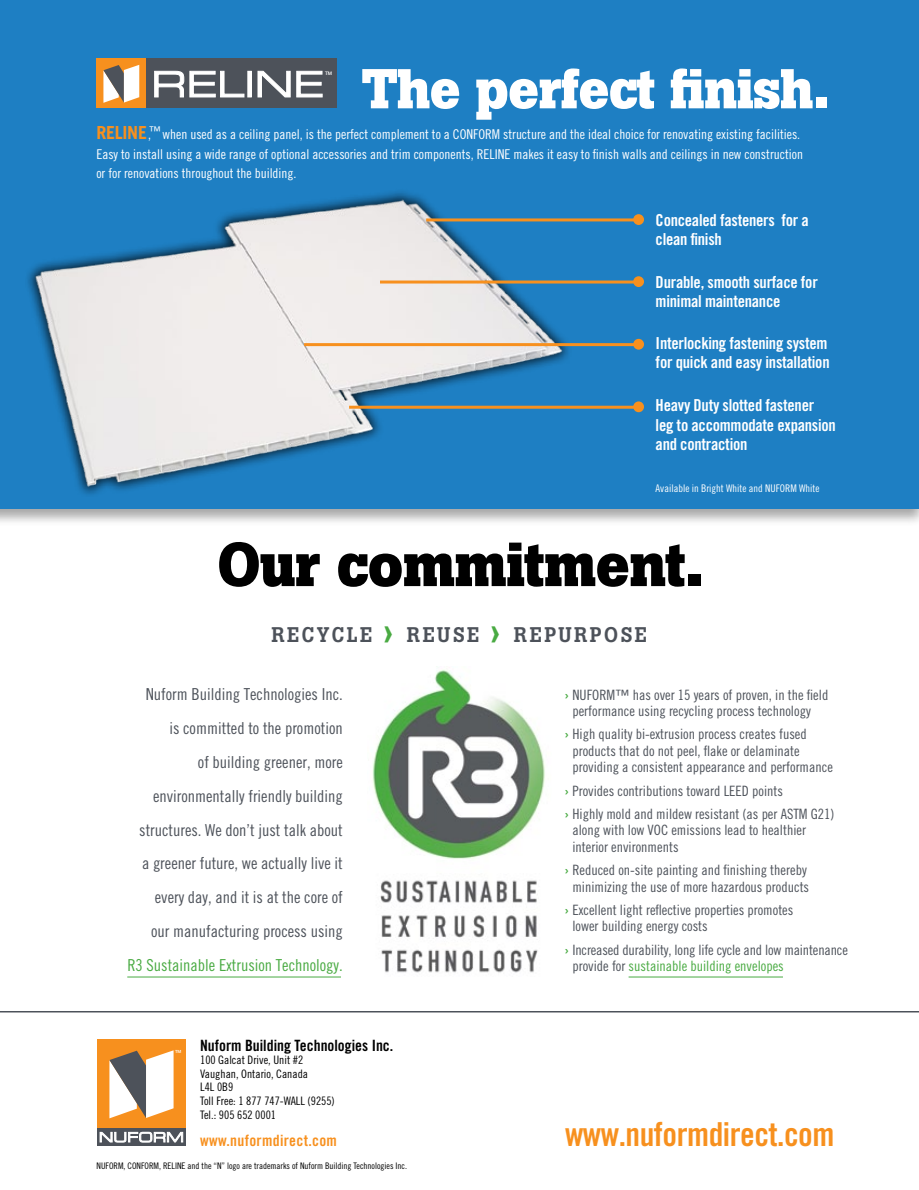
<style>
.page{position:relative;width:919px;height:1190px;background:#fff}
.page>*{position:absolute;margin:0;border:0;box-sizing:border-box;transform-origin:0 0}
.t1{font:700 61.5px "Boton";letter-spacing:-.015em;color:#000}
.t2{font:700 55.5px "Boton";letter-spacing:-.015em;color:#fff}
.t3{font:48px "Boton";color:#49aa42}
.t4{font:33px "Trade Gothic Bold Cond Twenty";letter-spacing:-.015em;color:#f7901e}
.t5{font:500 21px "Boton";letter-spacing:.11em;color:#4d525a}
.t6{font:16.5px/33.9px "Trade Gothic Cond Eighteen";color:#4d525a;text-align:right}
.t7{font:16.5px/19.5px "Trade Gothic Bold Cond Twenty";letter-spacing:-.015em;color:#fff}
.t8{font:15.6px "Trade Gothic Bold Cond Twenty";color:#000}
.t9{font:15.6px "Trade Gothic Bold Cond Twenty";letter-spacing:.02em;color:#f7901e}
.t10{font:14.25px/16.5px "Trade Gothic Cond Eighteen";color:#4d525a}
.t11{font:13.5px/19.5px "Trade Gothic Cond Eighteen";color:#fff}
.t12{font:11.7px/13.6px "Trade Gothic Cond Eighteen";color:#000}
.t13{font:10.5px "Trade Gothic Cond Eighteen";color:#fff}
.t14{font:9px "Trade Gothic Cond Eighteen";color:#000}
.t15{font:500 4.8px "Helvetica Neue";color:#fff}
.t16{font:500 4.2px "Helvetica Neue";color:#fff}
.s1{font-family:"Trade Gothic";font-weight:700;font-size:18px;color:#f7901e}
.s2{color:#49aa42}
.s3{font-family:"Trade Gothic Bold Cond Twenty";color:#49aa42}
</style>
<div class="page">
<hr style="left:0;top:1011px;width:918px;height:1px;background:#4d525a">
<div style="left:0;top:0;width:918px;height:526px;background:#000;opacity:.35"></div>
<div style="left:0;top:0;width:918px;height:508px;background:#1e7fc3"></div>
<div style="left:96px;top:59px;width:241px;height:49px;background:#4d525a"></div>
<svg style="left:154px;top:71px;width:90px;height:26px"></svg>
<div style="left:247px;top:71px;width:4px;height:26px;border:1px solid #fff"></div>
<svg style="left:257px;top:71px;width:65px;height:26px"></svg>
<div style="left:96px;top:59px;width:50px;height:49px;background:#f7901e"></div>
<svg style="left:103px;top:65px;width:36px;height:38px"></svg>
<img style="left:18px;top:191px;width:560px;height:318px">
<hr style="left:380px;top:280px;width:259px;height:3px;background:#f7901e">
<div style="left:633px;top:276px;width:11px;height:11px;background:#f7901e;border-radius:50%"></div>
<hr style="left:426px;top:218px;width:213px;height:3px;background:#f7901e">
<div style="left:633px;top:214px;width:11px;height:11px;background:#f7901e;border-radius:50%"></div>
<hr style="left:304px;top:343px;width:335px;height:3px;background:#f7901e">
<div style="left:633px;top:339px;width:11px;height:11px;background:#f7901e;border-radius:50%"></div>
<hr style="left:349px;top:406px;width:290px;height:3px;background:#f7901e">
<div style="left:633px;top:401px;width:11px;height:11px;background:#f7901e;border-radius:50%"></div>
<img style="left:918px;top:3px;width:1px;height:1010px">
<img style="left:372px;top:670px;width:173px;height:303px">
<svg style="left:97px;top:1128px;width:89px;height:18px"></svg>
<div style="left:97px;top:1039px;width:89px;height:89px;background:#f7901e"></div>
<svg style="left:100px;top:1132px;width:83px;height:10px"></svg>
<svg style="left:109px;top:1050px;width:64px;height:68px;background:#ccbcac"></svg>
<hr style="left:628px;top:977px;width:155px;height:1px;background:#49aa42">
<hr style="left:127px;top:977px;width:214px;height:1px;background:#49aa42">
<p class="t15" style="left:325px;top:70px;width:9px">TM</p>
<p class="t2" style="left:362px;top:56px;width:469px">The perfect finish.</p>
<p class="t11" style="left:96px;top:124px;width:708px"><span class="s1">RELINE</span>,<sup>™</sup> when used as a ceiling panel, is the perfect complement to a Conform structure and the ideal choice for renovating existing facilities.<br>Easy to install using a wide range of optional accessories and trim components, Reline makes it easy to finish walls and ceilings in new construction or for renovations throughout the building.</p>
<p class="t7" style="left:655px;top:210px;width:155px">Concealed fasteners for a clean finish</p>
<p class="t7" style="left:655px;top:272px;width:164px">Durable, smooth surface for minimal maintenance</p>
<p class="t7" style="left:655px;top:333px;width:175px">Interlocking fastening system for quick and easy installation</p>
<p class="t7" style="left:655px;top:396px;width:182px">Heavy Duty slotted fastener leg to accommodate expansion and contraction</p>
<p class="t13" style="left:655px;top:482px;width:127px">Available in Bright White and NUFORM</p>
<p class="t13" style="left:799px;top:482px;width:22px">White</p>
<p class="t1" style="left:217px;top:528px;width:488px">Our commitment.</p>
<p class="t5" style="left:271px;top:622px;width:102px">RECYCLE</p>
<p class="t3" style="left:383px;top:603px;width:11px">›</p>
<p class="t5" style="left:407px;top:622px;width:74px">REUSE</p>
<p class="t3" style="left:490px;top:603px;width:11px">›</p>
<p class="t5" style="left:514px;top:622px;width:135px">REPURPOSE</p>
<p class="t6" style="left:127px;top:677px;width:217px">Nuform Building Technologies Inc.<br>is committed to the promotion<br>of building greener, more environmentally friendly building structures. We don’t just talk about<br>a greener future, we actually live it every day, and it is at the core of<br>our manufacturing process using<br><span class="s2">R3 Sustainable Extrusion Technology.</span></p>
<p class="t16" style="left:175px;top:1049px;width:8px">TM</p>
<p class="t8" style="left:200px;top:1036px;width:195px">Nuform Building Technologies Inc.</p>
<p class="t12" style="left:200px;top:1053px;width:136px">100 Galcat Drive, Unit #2<br>Vaughan, Ontario, Canada<br>L4L 0B9<br>Toll Free: 1 877 747-WALL (9255)<br>Tel.: 905 652 0001</p>
<p class="t9" style="left:200px;top:1131px;width:138px">www.nuformdirect.com</p>
<p class="t14" style="left:96px;top:1160px;width:15px">NUFORM</p>
<p class="t14" style="left:123px;top:1160px;width:14px">, CONFORM</p>
<p class="t14" style="left:159px;top:1160px;width:249px">, RELINE and the “N” logo are trademarks of Nuform Building Technologies Inc.</p>
<p class="t10" style="left:572px;top:686px;width:257px;text-indent:-8px"><span class="s3">›</span> NUFORM™ has over 15 years of proven, in the field performance using recycling process technology</p>
<p class="t10" style="left:572px;top:726px;width:262px;text-indent:-8px"><span class="s3">›</span> High quality bi-extrusion process creates fused products that do not peel, flake or delaminate providing a consistent appearance and performance</p>
<p class="t10" style="left:564px;top:779px;width:271px;line-height:23.2px"><span class="s3">›</span> Provides contributions toward LEED points<br><span class="s3">›</span> Highly mold and mildew resistant (as per ASTM G21)</p>
<p class="t10" style="left:572px;top:822px;width:235px">along with low VOC emissions lead to healthier interior environments</p>
<p class="t10" style="left:564px;top:862px;width:246px;text-align:center"><span class="s3">›</span> Reduced on-site painting and finishing thereby minimizing the use of more hazardous products</p>
<p class="t10" style="left:572px;top:901px;width:222px;text-indent:-8px"><span class="s3">›</span> Excellent light reflective properties promotes lower building energy costs</p>
<p class="t10" style="left:572px;top:941px;width:277px;text-indent:-8px"><span class="s3">›</span> Increased durability, long life cycle and low maintenance provide for <span class="s2">sustainable building envelopes</span></p>
<p class="t4" style="left:565px;top:1114px;width:271px">www.nuformdirect.com</p>
</div>
